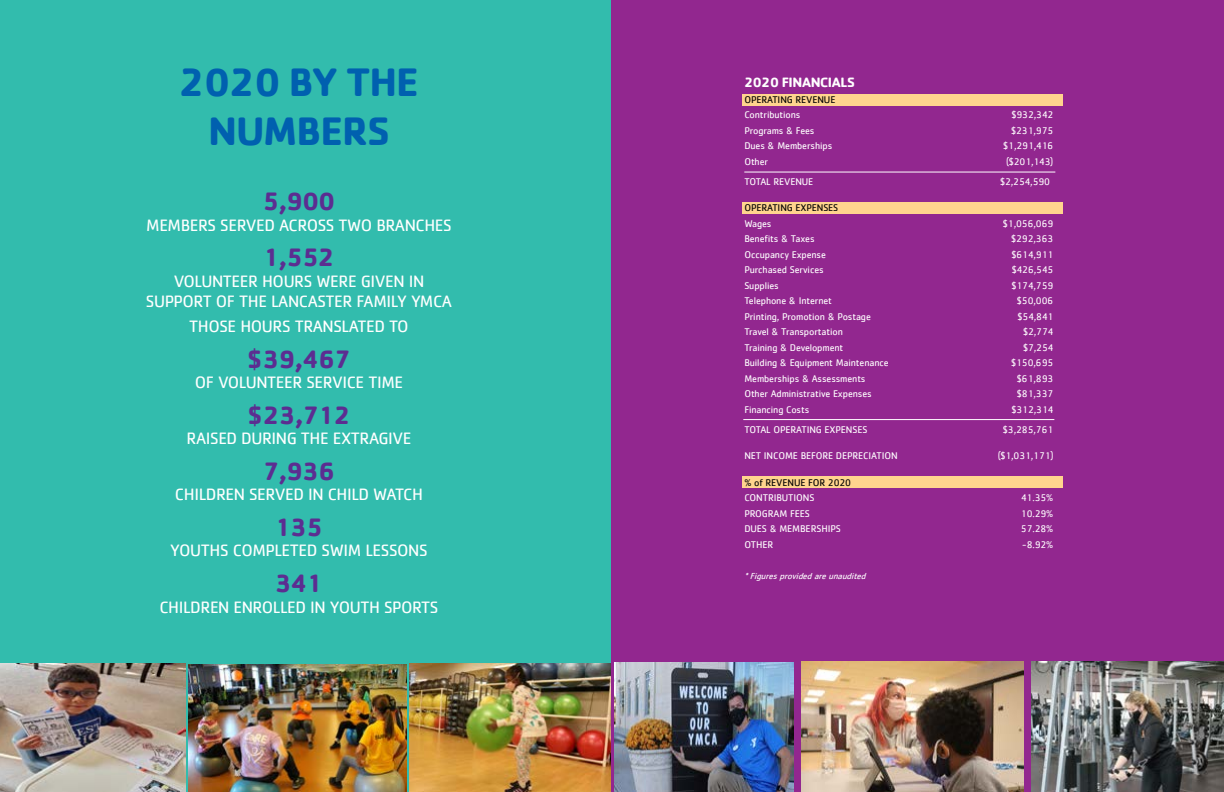
<style>
.page{position:relative;width:1224px;height:792px;background:#fff}
.page>*{position:absolute;margin:0;border:0;box-sizing:border-box;transform-origin:0 0}
.t1{font:700 41px/49.2px "Cachet";letter-spacing:-.025em;color:#0060af;text-align:center}
.t2{font:700 26px "Cachet";letter-spacing:-.025em;color:#5c2d91}
.t3{font:17px/20.4px "Cachet";letter-spacing:-.025em;color:#fff;text-align:center}
.t4{font:700 14px "Cachet";letter-spacing:-.025em;color:#fff}
.t5{font:10px "Cachet";letter-spacing:-.01em;color:#fff}
.t6{font:10px "Cachet";letter-spacing:-.01em;color:#000}
.t7{font:italic 9px "Cachet";color:#fff}
</style>
<div class="page">
<div style="left:0;top:0;width:637px;height:792px;background:#32bcad"></div>
<div style="left:612px;top:0;width:612px;height:792px;background:#92278f"></div>
<img style="left:802px;top:662px;width:222px;height:130px">
<img style="left:0;top:664px;width:185px;height:128px">
<img style="left:188px;top:664px;width:218px;height:128px">
<img style="left:410px;top:664px;width:201px;height:128px">
<div style="left:743px;top:202px;width:320px;height:12px;background:#ffd48e"></div>
<div style="left:743px;top:476px;width:320px;height:12px;background:#ffd48e"></div>
<div style="left:743px;top:94px;width:320px;height:12px;background:#ffd48e"></div>
<hr style="left:744px;top:172px;width:311px;height:1px;background:#fff">
<hr style="left:743px;top:419px;width:311px;height:1px;background:#fff">
<img style="left:614px;top:663px;width:180px;height:129px">
<img style="left:1032px;top:662px;width:192px;height:130px">
<h1 class="t1" style="left:179px;top:56px;width:241px">2020 BY THE<br>NUMBERS</h1>
<h2 class="t2" style="left:263px;top:185px;width:74px">5,900</h2>
<h3 class="t3" style="left:146px;top:214px;width:307px">MEMBERS SERVED ACROSS TWO BRANCHES</h3>
<h2 class="t2" style="left:263px;top:241px;width:73px">1,552</h2>
<h3 class="t3" style="left:146px;top:271px;width:308px">VOLUNTEER HOURS WERE GIVEN IN<br>SUPPORT OF THE LANCASTER FAMILY YMCA</h3>
<h3 class="t3" style="left:189px;top:316px;width:221px">THOSE HOURS TRANSLATED TO</h3>
<h2 class="t2" style="left:247px;top:342px;width:105px">$39,467</h2>
<h3 class="t3" style="left:195px;top:372px;width:210px">OF VOLUNTEER SERVICE TIME</h3>
<h2 class="t2" style="left:247px;top:398px;width:105px">$23,712</h2>
<h3 class="t3" style="left:187px;top:428px;width:226px">RAISED DURING THE EXTRAGIVE</h3>
<h2 class="t2" style="left:263px;top:454px;width:73px">7,936</h2>
<h3 class="t3" style="left:175px;top:484px;width:250px">CHILDREN SERVED IN CHILD WATCH</h3>
<h2 class="t2" style="left:275px;top:510px;width:49px">135</h2>
<h3 class="t3" style="left:170px;top:540px;width:259px">YOUTHS COMPLETED SWIM LESSONS</h3>
<h2 class="t2" style="left:275px;top:567px;width:49px">341</h2>
<h3 class="t3" style="left:159px;top:596px;width:281px">CHILDREN ENROLLED IN YOUTH SPORTS</h3>
<h3 class="t4" style="left:744px;top:73px;width:112px">2020 FINANCIALS</h3>
<p class="t6" style="left:744px;top:94px;width:93px">OPERATING REVENUE</p>
<p class="t5" style="left:744px;top:109px;width:58px">Contributions</p>
<p class="t5" style="left:1012px;top:109px;width:43px">$932,342</p>
<p class="t5" style="left:744px;top:125px;width:72px">Programs &amp; Fees</p>
<p class="t5" style="left:1011px;top:125px;width:44px">$231,975</p>
<p class="t5" style="left:744px;top:140px;width:89px">Dues &amp; Memberships</p>
<p class="t5" style="left:1003px;top:140px;width:52px">$1,291,416</p>
<p class="t5" style="left:744px;top:156px;width:25px">Other</p>
<p class="t5" style="left:1006px;top:156px;width:49px">($201,143)</p>
<p class="t5" style="left:744px;top:176px;width:71px">TOTAL REVENUE</p>
<p class="t5" style="left:1000px;top:176px;width:52px">$2,254,590</p>
<p class="t6" style="left:744px;top:202px;width:96px">OPERATING EXPENSES</p>
<p class="t5" style="left:744px;top:218px;width:29px">Wages</p>
<p class="t5" style="left:1003px;top:218px;width:52px">$1,056,069</p>
<p class="t5" style="left:744px;top:233px;width:72px">Benefits &amp; Taxes</p>
<p class="t5" style="left:1011px;top:233px;width:44px">$292,363</p>
<p class="t5" style="left:744px;top:249px;width:83px">Occupancy Expense</p>
<p class="t5" style="left:1012px;top:249px;width:43px">$614,911</p>
<p class="t5" style="left:744px;top:264px;width:81px">Purchased Services</p>
<p class="t5" style="left:1012px;top:264px;width:43px">$426,545</p>
<p class="t5" style="left:744px;top:280px;width:36px">Supplies</p>
<p class="t5" style="left:1012px;top:280px;width:43px">$174,759</p>
<p class="t5" style="left:744px;top:295px;width:89px">Telephone &amp; Internet</p>
<p class="t5" style="left:1017px;top:295px;width:38px">$50,006</p>
<p class="t5" style="left:744px;top:311px;width:128px">Printing, Promotion &amp; Postage</p>
<p class="t5" style="left:1018px;top:311px;width:37px">$54,841</p>
<p class="t5" style="left:744px;top:326px;width:100px">Travel &amp; Transportation</p>
<p class="t5" style="left:1023px;top:326px;width:32px">$2,774</p>
<p class="t5" style="left:744px;top:342px;width:100px">Training &amp; Development</p>
<p class="t5" style="left:1023px;top:342px;width:32px">$7,254</p>
<p class="t5" style="left:744px;top:357px;width:146px">Building &amp; Equipment Maintenance</p>
<p class="t5" style="left:1011px;top:357px;width:44px">$150,695</p>
<p class="t5" style="left:744px;top:373px;width:123px">Memberships &amp; Assessments</p>
<p class="t5" style="left:1017px;top:373px;width:38px">$61,893</p>
<p class="t5" style="left:744px;top:388px;width:129px">Other Administrative Expenses</p>
<p class="t5" style="left:1017px;top:388px;width:38px">$81,337</p>
<p class="t5" style="left:744px;top:404px;width:66px">Financing Costs</p>
<p class="t5" style="left:1012px;top:404px;width:43px">$312,314</p>
<p class="t5" style="left:744px;top:424px;width:125px">TOTAL OPERATING EXPENSES</p>
<p class="t5" style="left:1003px;top:424px;width:52px">$3,285,761</p>
<p class="t5" style="left:744px;top:450px;width:155px">NET INCOME BEFORE DEPRECIATION</p>
<p class="t5" style="left:998px;top:450px;width:57px">($1,031,171)</p>
<p class="t6" style="left:744px;top:477px;width:108px">% of REVENUE FOR 2020</p>
<p class="t5" style="left:744px;top:492px;width:72px">CONTRIBUTIONS</p>
<p class="t5" style="left:1021px;top:492px;width:34px">41.35%</p>
<p class="t5" style="left:744px;top:508px;width:67px">PROGRAM FEES</p>
<p class="t5" style="left:1021px;top:508px;width:34px">10.29%</p>
<p class="t5" style="left:744px;top:523px;width:98px">DUES &amp; MEMBERSHIPS</p>
<p class="t5" style="left:1021px;top:523px;width:34px">57.28%</p>
<p class="t5" style="left:744px;top:539px;width:30px">OTHER</p>
<p class="t5" style="left:1022px;top:539px;width:33px">-8.92%</p>
<p class="t7" style="left:744px;top:571px;width:125px">*Figuresprovidedareunaudited</p>
</div>
